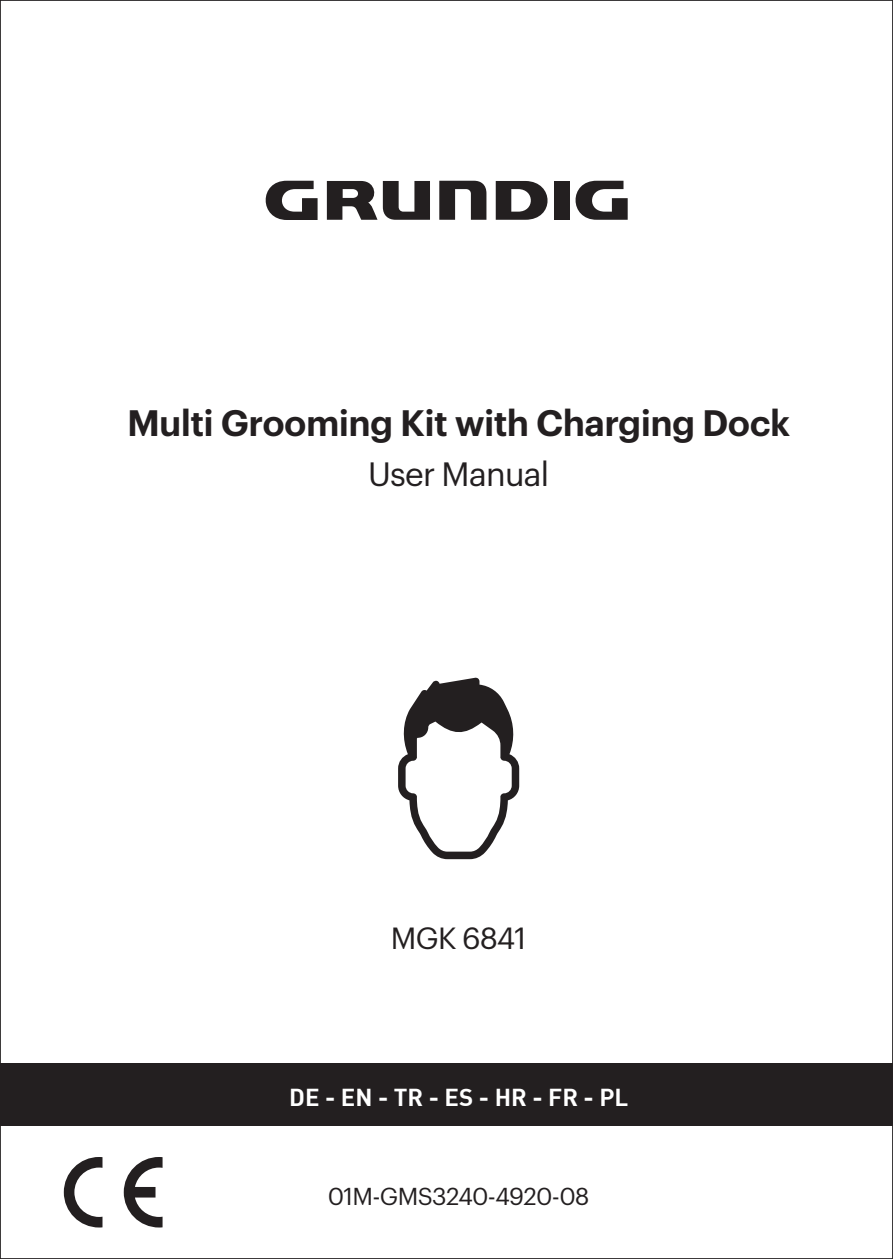
<style>
.page{position:relative;width:893px;height:1259px;background:#fff}
.page>*{position:absolute;margin:0;border:0;box-sizing:border-box;transform-origin:0 0}
.Urun_Adi{font:600 36px "Grundig Basics";color:#231f20}
.User_Manual{font:33px "Grundig Basics";color:#231f20}
.Model_No{font:30px "Grundig Basics";letter-spacing:-.01em;color:#231f20}
.Dil_kodlari{font:24px "DINT Bold";color:#fff}
.t1{font:24px "Grundig Basics";color:#231f20}
</style>
<div class="page">
<div style="left:0;top:1063px;width:893px;height:62px;background:#231f20"></div>
<svg style="left:64px;top:1157px;width:38px;height:70px"></svg>
<svg style="left:124px;top:1157px;width:39px;height:70px"></svg>
<svg style="left:439px;top:181px;width:47px;height:39px"></svg>
<svg style="left:265px;top:180px;width:53px;height:40px"></svg>
<div style="left:554px;top:181px;width:16px;height:39px;background:#231f20"></div>
<svg style="left:575px;top:180px;width:53px;height:40px"></svg>
<svg style="left:327px;top:181px;width:103px;height:39px"></svg>
<svg style="left:496px;top:181px;width:52px;height:39px"></svg>
<svg style="left:398px;top:677px;width:121px;height:182px"></svg>
<p class="Urun_Adi" style="left:127px;top:395px;width:664px">Multi Grooming Kit with Charging Dock</p>
<p class="User_Manual" style="left:368px;top:449px;width:182px">User Manual</p>
<p class="Model_No" style="left:391px;top:915px;width:136px">MGK 6841</p>
<p class="Dil_kodlari" style="left:289px;top:1082px;width:341px">DE - EN - TR - ES - HR - FR - PL</p>
<p class="t1" style="left:328px;top:1178px;width:263px">01M-GMS3240-4920-08</p>
</div>
